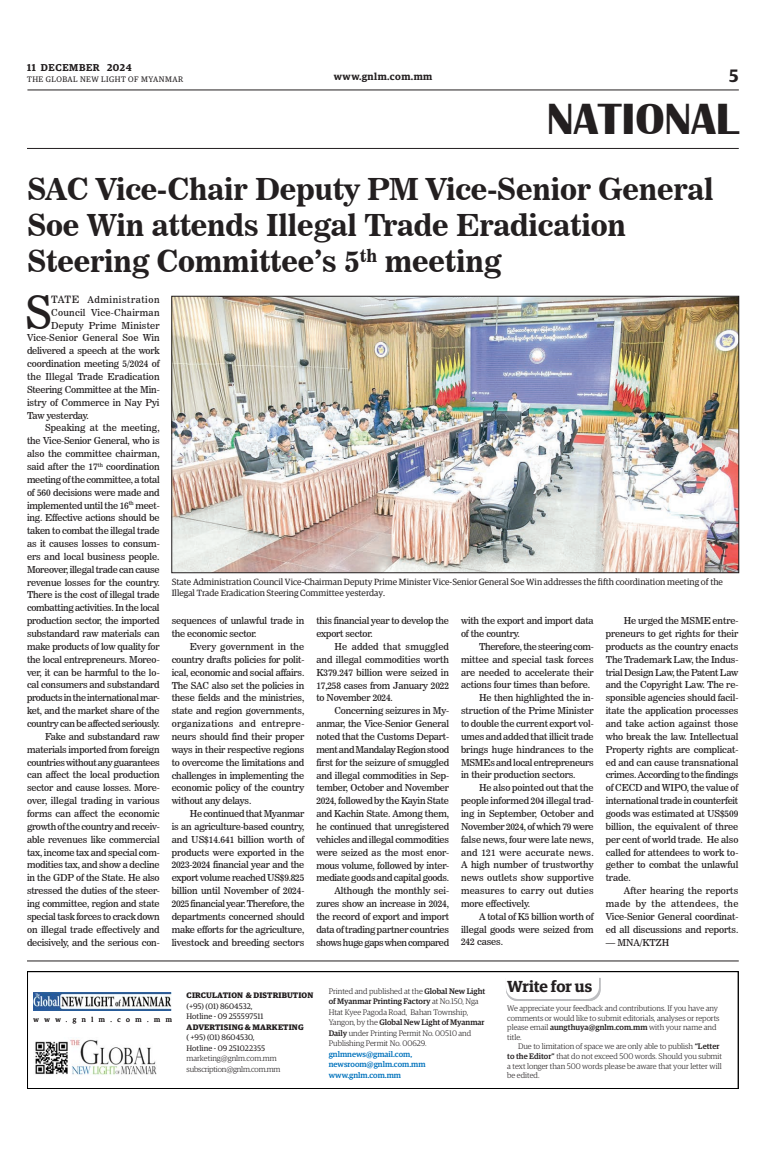
<style>
.page{position:relative;width:773px;height:1152px;background:#fff}
.page>*{position:absolute;margin:0;border:0;box-sizing:border-box;transform-origin:0 0}
._1st_Drop{font:45.3px "News 706 BT Roman C";color:#231f20}
.t1{font:700 45px "Britannic";color:#231f20}
._3_Clm_Head_copy{font:30px/36px "News 706 BT Bold C";letter-spacing:-.01em;color:#231f20}
.t2{font:600 18px "Guardian Egyp";color:#231f20}
.t3{font:600 16px "Guardian Egyp";letter-spacing:-.005em;color:#231f20}
.t4{font:600 10px "Guardian Egyp";letter-spacing:.04em;color:#231f20}
.t5{font:600 10px "Guardian Egyp";letter-spacing:.06em;color:#231f20}
._2nd_Body{font:9.5px/12.9px "News 706 BT Roman C";letter-spacing:-.015em;color:#231f20;text-align:justify}
._1st_Drop-2{font:9.5px "News 706 BT Roman C";color:#231f20}
._1st_Drop-3{font:9.5px "News 706 BT Roman C";letter-spacing:-.02em;color:#231f20}
._1st_Drop-4{font:9.5px "News 706 BT Roman C";letter-spacing:.025em;color:#231f20}
._1st_Drop-5{font:9.5px "News 706 BT Roman C";letter-spacing:.02em;color:#231f20}
._1st_Drop-6{font:9.5px "News 706 BT Roman C";letter-spacing:.055em;color:#231f20}
.t6{font:9px/10.8px "Guardian Egyp";color:#231f20}
.t7{font:300 8px/9.6px "Guardian Egyp";color:#231f20}
.t8{font:8px "Guardian Egyp";color:#231f20}
.t9{font:500 8px/10.5px "Guardian Egyp";color:#0072bc}
.t10{font:700 8px "Guardian Egyp";letter-spacing:.02em;color:#231f20}
.t11{font:8px "Guardian Egyp";letter-spacing:.06em;color:#231f20}
.t12{font:300 8px "Guardian Egyp";letter-spacing:-.02em;color:#231f20}
.t13{font:7px "Guardian Egyp";letter-spacing:.785em;color:#231f20}
.s1{font-size:10px}
.s2{font-weight:500}
</style>
<div class="page">
<hr style="left:27px;top:89px;width:711px;height:1px;background:#231f20">
<hr style="left:27px;top:148px;width:711px;height:1px;background:#231f20">
<img style="left:35px;top:1039px;width:122px;height:36px">
<div style="left:27px;top:971px;width:711px;height:118px;border:1px solid #000"></div>
<svg style="left:506px;top:977px;width:94px;height:24px"></svg>
<img style="left:33px;top:993px;width:139px;height:17px">
<img style="left:174px;top:298px;width:562px;height:273px">
<div style="left:172px;top:296px;width:566px;height:277px;border:1px solid #231f20"></div>
<hr style="left:27px;top:961px;width:711px;height:1px;background:#231f20">
<p class="t5" style="left:27px;top:60px;width:106px">11 DECEMBER 2024</p>
<p class="t11" style="left:27px;top:74px;width:158px">THE GLOBAL NEW LIGHT OF MYANMAR</p>
<p class="t4" style="left:334px;top:69px;width:100px">www.gnlm.com.mm</p>
<h3 class="t2" style="left:729px;top:63px;width:11px">5</h3>
<h2 class="t1" style="left:547px;top:94px;width:193px">NATIONAL</h2>
<p class="_3_Clm_Head_copy" style="left:27px;top:171px;width:688px">SAC Vice-Chair Deputy PM Vice-Senior General<br>Soe Win attends Illegal Trade Eradication<br>Steering Committee’s 5<sup>th</sup> meeting</p>
<p class="_1st_Drop" style="left:25px;top:285px;width:29px">S</p>
<p class="_1st_Drop-6" style="left:51px;top:294px;width:110px"><span class="s1">TATE</span> Administration</p>
<p class="_1st_Drop-4" style="left:51px;top:307px;width:110px">Council Vice-Chairman</p>
<p class="_1st_Drop-5" style="left:51px;top:319px;width:110px">Deputy Prime Minister</p>
<p class="_1st_Drop-2" style="left:27px;top:332px;width:134px">Vice-Senior General Soe Win</p>
<p class="_1st_Drop-3" style="left:27px;top:345px;width:134px">delivered a speech at the work</p>
<p class="_1st_Drop-2" style="left:27px;top:358px;width:134px">coordination meeting 5/2024 of</p>
<p class="_1st_Drop-2" style="left:27px;top:371px;width:134px">the Illegal Trade Eradication</p>
<p class="_1st_Drop-3" style="left:27px;top:384px;width:134px">Steering Committee at the Min-</p>
<p class="_1st_Drop-2" style="left:27px;top:397px;width:134px">istry of Commerce in Nay Pyi</p>
<p class="_1st_Drop-3" style="left:27px;top:409px;width:63px">Taw yesterday.</p>
<p class="_2nd_Body" style="left:27px;top:422px;width:134px;text-indent:18px">Speaking at the meeting, the Vice-Senior General, who is also the committee chairman, said after the 17<sup>th</sup> coordination meeting of the committee, a total of 560 decisions were made and implemented until the 16<sup>th</sup> meet&shy;ing. Effective actions should be taken to combat the illegal trade as it causes losses to consum&shy;ers and local business people.<br>Moreover, illegal trade can cause revenue losses for the country.<br>There is the cost of illegal trade combatting activities. In the local production sector, the imported substandard raw materials can make products of low quality for the local entrepreneurs. Moreo&shy;ver, it can be harmful to the lo&shy;cal consumers and substandard products in the international mar&shy;ket, and the market share of the country can be affected seriously.</p>
<p class="_2nd_Body" style="left:27px;top:730px;width:134px;text-indent:18px">Fake and substandard raw materials imported from foreign countries without any guarantees can affect the local production sector and cause losses. More&shy;over, illegal trading in various forms can affect the economic growth of the country and receiv&shy;able revenues like commercial tax, income tax and special com&shy;modities tax, and show a decline in the GDP of the State. He also stressed the duties of the steer&shy;ing committee, region and state special task forces to crack down on illegal trade effectively and decisively, and the serious con-</p>
<p class="t6" style="left:172px;top:576px;width:552px">State Administration Council Vice-Chairman Deputy Prime Minister Vice-Senior General Soe Win addresses the fifth coordination meeting of the<br>Illegal Trade Eradication Steering Committee yesterday.</p>
<p class="_2nd_Body" style="left:172px;top:614px;width:134px">sequences of unlawful trade in the economic sector.</p>
<p class="_2nd_Body" style="left:172px;top:640px;width:134px;text-indent:18px">Every government in the country drafts policies for polit&shy;ical, economic and social affairs.<br>The SAC also set the policies in these fields and the ministries, state and region governments, organizations and entrepre&shy;neurs should find their proper ways in their respective regions to overcome the limitations and challenges in implementing the economic policy of the country without any delays.</p>
<p class="_2nd_Body" style="left:172px;top:807px;width:134px;text-indent:18px">He continued that Myanmar is an agriculture-based country, and US$14.641 billion worth of products were exported in the 2023-2024 financial year and the export volume reached US$9.825 billion until November of 2024- 2025 financial year. Therefore, the departments concerned should make efforts for the agriculture, livestock and breeding sectors</p>
<p class="_2nd_Body" style="left:316px;top:614px;width:134px">this financial year to develop the export sector.</p>
<p class="_2nd_Body" style="left:316px;top:640px;width:134px;text-indent:18px">He added that smuggled and illegal commodities worth K379.247 billion were seized in 17,258 cases from January 2022 to November 2024.</p>
<p class="_2nd_Body" style="left:316px;top:704px;width:134px;text-indent:18px">Concerning seizures in My&shy;anmar, the Vice-Senior General noted that the Customs Depart&shy;ment and Mandalay Region stood first for the seizure of smuggled and illegal commodities in Sep&shy;tember, October and November 2024, followed by the Kayin State and Kachin State. Among them, he continued that unregistered vehicles and illegal commodities were seized as the most enor&shy;mous volume, followed by inter&shy;mediate goods and capital goods.</p>
<p class="_2nd_Body" style="left:316px;top:884px;width:134px;text-indent:18px">Although the monthly sei&shy;zures show an increase in 2024, the record of export and import data of trading partner countries shows huge gaps when compared</p>
<p class="_2nd_Body" style="left:461px;top:615px;width:134px">with the export and import data of the country.</p>
<p class="_2nd_Body" style="left:461px;top:640px;width:134px;text-indent:18px">Therefore, the steering com&shy;mittee and special task forces are needed to accelerate their actions four times than before.</p>
<p class="_2nd_Body" style="left:461px;top:691px;width:134px;text-indent:18px">He then highlighted the in&shy;struction of the Prime Minister to double the current export vol&shy;umes and added that illicit trade brings huge hindrances to the MSMEs and local entrepreneurs in their production sectors.</p>
<p class="_2nd_Body" style="left:461px;top:781px;width:134px;text-indent:18px">He also pointed out that the people informed 204 illegal trad&shy;ing in September, October and November 2024, of which 79 were false news, four were late news, and 121 were accurate news.<br>A high number of trustworthy news outlets show supportive measures to carry out duties more effectively.</p>
<p class="_2nd_Body" style="left:461px;top:910px;width:134px;text-indent:18px">A total of K5 billion worth of illegal goods were seized from 242 cases.</p>
<p class="_2nd_Body" style="left:605px;top:614px;width:134px;text-indent:18px">He urged the MSME entre&shy;preneurs to get rights for their products as the country enacts The Trademark Law, the Indus&shy;trial Design Law, the Patent Law and the Copyright Law. The re&shy;sponsible agencies should facil&shy;itate the application processes and take action against those who break the law. Intellectual Property rights are complicat&shy;ed and can cause transnational crimes. According to the findings of CECD and WIPO, the value of international trade in counterfeit goods was estimated at US$509 billion, the equivalent of three per cent of world trade. He also called for attendees to work to&shy;gether to combat the unlawful trade.</p>
<p class="_2nd_Body" style="left:605px;top:884px;width:134px;text-indent:18px">After hearing the reports made by the attendees, the Vice-Senior General coordinat&shy;ed all discussions and reports.</p>
<p class="_2nd_Body" style="left:605px;top:936px;width:65px">— MNA/KTZH</p>
<p class="t13" style="left:33px;top:1014px;width:140px">www.gnlm.com.mm</p>
<p class="t10" style="left:187px;top:989px;width:128px">CIRCULATION &amp; DISTRIBUTION</p>
<p class="t8" style="left:186px;top:1001px;width:67px">(+95) (01) 8604532,</p>
<p class="t8" style="left:186px;top:1011px;width:78px">Hotline - 09 255597511</p>
<p class="t10" style="left:187px;top:1021px;width:118px">ADVERTISING &amp; MARKETING</p>
<p class="t8" style="left:186px;top:1032px;width:70px">( +95) (01) 8604530,</p>
<p class="t8" style="left:186px;top:1043px;width:80px">Hotline - 09 251022355</p>
<p class="t7" style="left:186px;top:1053px;width:92px">marketing@gnlm.com.mm</p>
<p class="t12" style="left:186px;top:1064px;width:95px">subscription@gnlm.com.mm</p>
<p class="t7" style="left:329px;top:985px;width:158px;line-height:10.5px">Printed and published at the <span class="s2">Global New Light of Myanmar Printing Factory</span> at No.150, Nga Htat Kyee Pagoda Road, Bahan Township, Yangon, by the <span class="s2">Global New Light of Myanmar Daily</span> under Printing Permit No. 00510 and Publishing Permit No. 00629.</p>
<p class="t9" style="left:329px;top:1048px;width:98px">gnlmnews@gmail.com, newsroom@gnlm.com.mm www.gnlm.com.mm</p>
<p class="t3" style="left:507px;top:974px;width:86px">Write for us</p>
<p class="t7" style="left:507px;top:1003px;width:214px">We appreciate your feedback and contributions. If you have any comments or would like to submit editorials, analyses or reports please email <span class="s2">aungthuya@gnlm.com.mm</span> with your name and title.</p>
<p class="t7" style="left:507px;top:1041px;width:216px;text-indent:11px">Due to limitation of space we are only able to publish <span class="s2">“Letter to the Editor”</span> that do not exceed 500 words. Should you submit a text longer than 500 words please be aware that your letter will be edited.</p>
</div>
